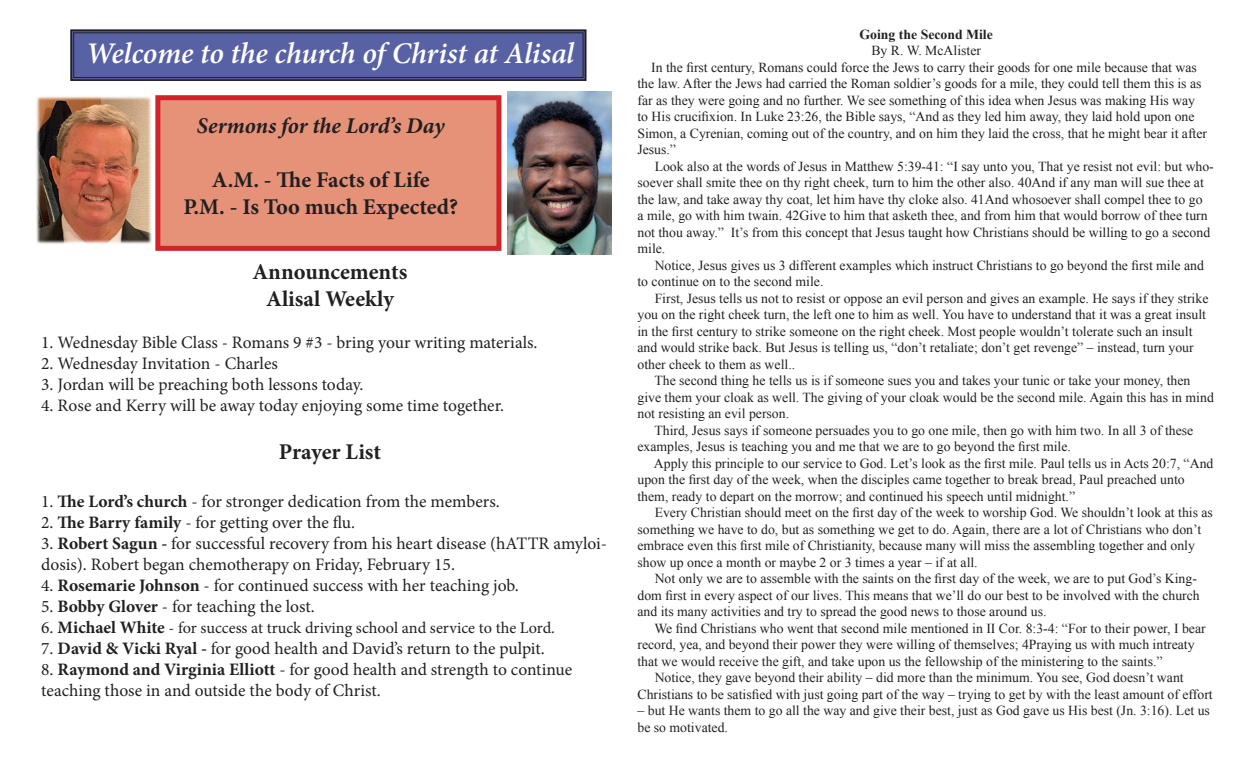
<style>
.page{position:relative;width:1260px;height:765px;background:#fff}
.page>*{position:absolute;margin:0;border:0;box-sizing:border-box;transform-origin:0 0}
.t1{font:italic 600 30px "Minion Pro";letter-spacing:-.01em;color:#fff}
.t2{font:700 22.5px "Minion Pro";color:#231f20}
.t3{font:italic 700 22.5px "Minion Pro";letter-spacing:-.005em;color:#231f20}
.t4{font:17.5px/21px "Minion Pro";color:#231f20}
.t5{font:16.25px "Minion Pro";color:#231f20}
.t6{font:13.75px/16.5px "Times New Roman";color:#231f20}
.t7{font:700 13.75px "Times New Roman";color:#231f20}
.s1{font-weight:700}
.s2{font-size:17.5px}
.s3{font-weight:700;font-size:17.5px}
</style>
<div class="page">
<div style="left:155px;top:95px;width:346px;height:156px;background:#e59279;border:5px solid #d1232a"></div>
<svg style="left:70px;top:29px;width:517px;height:52px;background:#545c98"></svg>
<div style="left:73px;top:32px;width:510px;height:46px;border:1px solid #231f20"></div>
<img style="left:36px;top:96px;width:116px;height:148px">
<img style="left:508px;top:92px;width:104px;height:163px">
<p class="t1" style="left:86px;top:32px;width:490px">Welcome to the church of Christ at Alisal</p>
<p class="t3" style="left:197px;top:110px;width:249px">Sermons for the Lord’s Day</p>
<p class="t2" style="left:212px;top:164px;width:220px">A.M. - The Facts of Life</p>
<p class="t2" style="left:183px;top:191px;width:276px">P.M. - Is Too much Expected?</p>
<p class="t2" style="left:253px;top:256px;width:156px">Announcements</p>
<p class="t2" style="left:266px;top:283px;width:129px">Alisal Weekly</p>
<p class="t4" style="left:41px;top:332px;width:498px">1. Wednesday Bible Class - Romans 9 #3 - bring your writing materials.</p>
<p class="t4" style="left:41px;top:353px;width:238px">2. Wednesday Invitation - Charles</p>
<p class="t4" style="left:41px;top:374px;width:324px">3. Jordan will be preaching both lessons today.</p>
<p class="t4" style="left:41px;top:395px;width:464px">4. Rose and Kerry will be away today enjoying some time together.</p>
<p class="t2" style="left:279px;top:436px;width:104px">Prayer List</p>
<p class="t4" style="left:41px;top:491px;width:460px">1. <span class="s1">The Lord’s church</span> - for stronger dedication from the members.</p>
<p class="t4" style="left:41px;top:512px;width:315px">2. <span class="s1">The Barry family</span> - for getting over the flu.</p>
<p class="t4" style="left:41px;top:533px;width:567px">3. <span class="s1">Robert Sagun -</span> for successful recovery from his heart disease (hATTR amyloi&shy;dosis). Robert began chemotherapy on Friday, February 15.</p>
<p class="t4" style="left:41px;top:575px;width:479px">4. <span class="s1">Rosemarie Johnson</span> - for continued success with her teaching job.</p>
<p class="t4" style="left:41px;top:596px;width:275px">5. <span class="s1">Bobby Glover</span> - for teaching the lost.</p>
<p class="t5" style="left:41px;top:616px;width:515px"><span class="s2">6.</span> <span class="s3">Michael White</span> - for success at truck driving school and service to the Lord.</p>
<p class="t4" style="left:41px;top:638px;width:505px">7. <span class="s1">David &amp; Vicki Ryal -</span> for good health and David’s return to the pulpit.</p>
<p class="t4" style="left:41px;top:659px;width:533px">8. <span class="s1">Raymond and Virginia Elliott</span> - for good health and strength to continue teaching those in and outside the body of Christ.</p>
<p class="t7" style="left:860px;top:25px;width:135px">Going the Second Mile</p>
<p class="t6" style="left:871px;top:42px;width:111px">By R. W. McAlister</p>
<p class="t6" style="left:638px;top:59px;width:571px;text-indent:14px">In the first century, Romans could force the Jews to carry their goods for one mile because that was the law. After the Jews had carried the Roman soldier’s goods for a mile, they could tell them this is as far as they were going and no further. We see something of this idea when Jesus was making His way to His crucifixion. In Luke 23:26, the Bible says, “And as they led him away, they laid hold upon one Simon, a Cyrenian, coming out of the country, and on him they laid the cross, that he might bear it after Jesus.”</p>
<p class="t6" style="left:638px;top:158px;width:578px;text-indent:17px">Look also at the words of Jesus in Matthew 5:39-41: “I say unto you, That ye resist not evil: but who&shy;soever shall smite thee on thy right cheek, turn to him the other also. 40And if any man will sue thee at the law, and take away thy coat, let him have thy cloke also. 41And whosoever shall compel thee to go<br>a mile, go with him twain. 42Give to him that asketh thee, and from him that would borrow of thee turn not thou away.” It’s from this concept that Jesus taught how Christians should be willing to go a second mile.</p>
<p class="t6" style="left:638px;top:257px;width:568px;text-indent:17px">Notice, Jesus gives us 3 different examples which instruct Christians to go beyond the first mile and to continue on to the second mile.</p>
<p class="t6" style="left:638px;top:290px;width:572px;text-indent:17px">First, Jesus tells us not to resist or oppose an evil person and gives an example. He says if they strike you on the right cheek turn, the left one to him as well. You have to understand that it was a great insult in the first century to strike someone on the right cheek. Most people wouldn’t tolerate such an insult and would strike back. But Jesus is telling us, “don’t retaliate; don’t get revenge” – instead, turn your other cheek to them as well..</p>
<p class="t6" style="left:638px;top:372px;width:578px;text-indent:17px">The second thing he tells us is if someone sues you and takes your tunic or take your money, then give them your cloak as well. The giving of your cloak would be the second mile. Again this has in mind not resisting an evil person.</p>
<p class="t6" style="left:638px;top:422px;width:557px;text-indent:17px">Third, Jesus says if someone persuades you to go one mile, then go with him two. In all 3 of these examples, Jesus is teaching you and me that we are to go beyond the first mile.</p>
<p class="t6" style="left:638px;top:455px;width:577px;text-indent:16px">Apply this principle to our service to God. Let’s look as the first mile. Paul tells us in Acts 20:7, “And upon the first day of the week, when the disciples came together to break bread, Paul preached unto them, ready to depart on the morrow; and continued his speech until midnight.”</p>
<p class="t6" style="left:638px;top:504px;width:577px;text-indent:17px">Every Christian should meet on the first day of the week to worship God. We shouldn’t look at this as something we have to do, but as something we get to do. Again, there are a lot of Christians who don’t embrace even this first mile of Christianity, because many will miss the assembling together and only show up once a month or maybe 2 or 3 times a year – if at all.</p>
<p class="t6" style="left:638px;top:570px;width:564px;text-indent:17px">Not only we are to assemble with the saints on the first day of the week, we are to put God’s King&shy;dom first in every aspect of our lives. This means that we’ll do our best to be involved with the church and its many activities and try to spread the good news to those around us.</p>
<p class="t6" style="left:638px;top:620px;width:570px;text-indent:17px">We find Christians who went that second mile mentioned in II Cor. 8:3-4: “For to their power, I bear record, yea, and beyond their power they were willing of themselves; 4Praying us with much intreaty that we would receive the gift, and take upon us the fellowship of the ministering to the saints.”</p>
<p class="t6" style="left:638px;top:669px;width:577px;text-indent:17px">Notice, they gave beyond their ability – did more than the minimum. You see, God doesn’t want<br>Christians to be satisfied with just going part of the way – trying to get by with the least amount of effort</p>
<p class="t6" style="left:638px;top:702px;width:574px">– but He wants them to go all the way and give their best, just as God gave us His best (Jn. 3:16). Let us be so motivated.</p>
</div>
